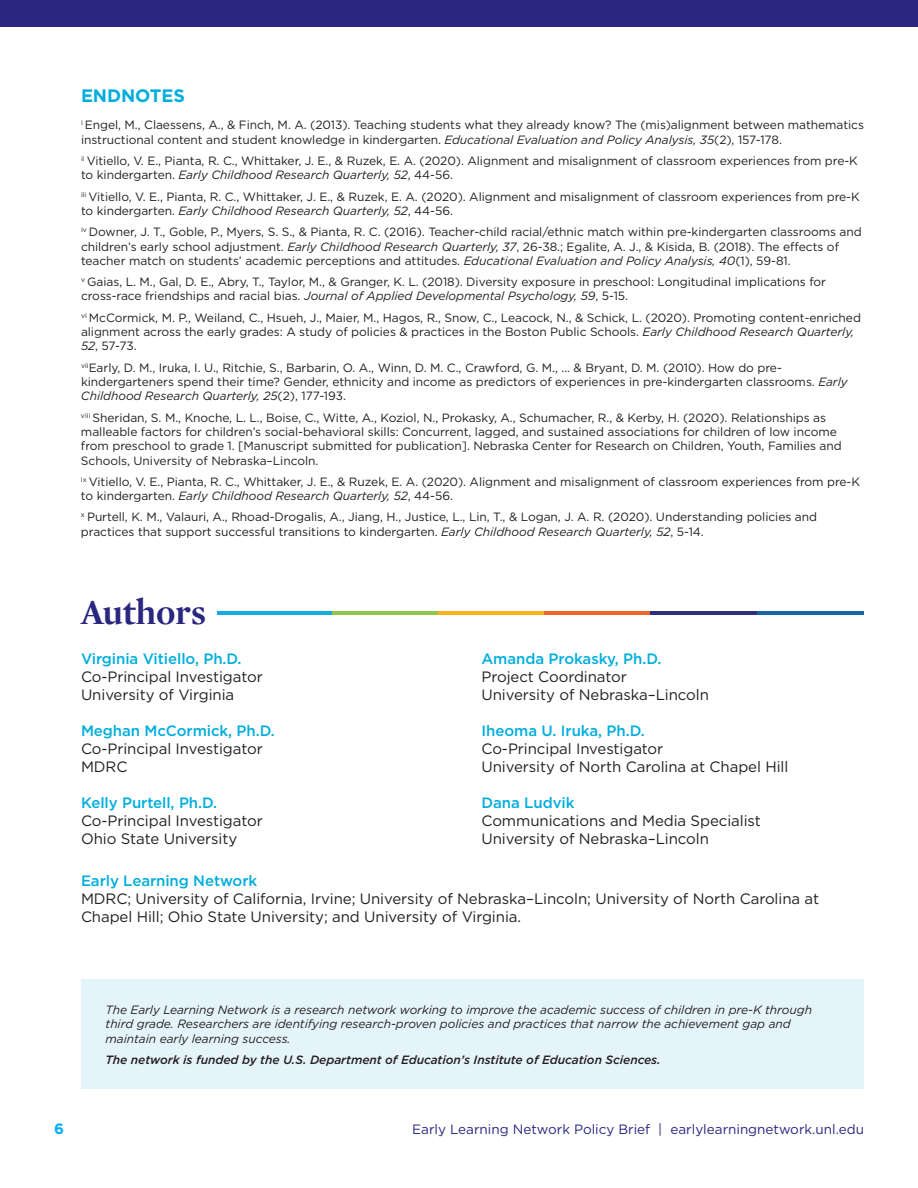
<style>
.page{position:relative;width:918px;height:1188px;background:#fff}
.page>*{position:absolute;margin:0;border:0;box-sizing:border-box;transform-origin:0 0}
.t1{font:700 36px "Mercury Display";color:#292780}
.t2{font:700 18px "Gotham";letter-spacing:-.005em;color:#00aedd}
.t3{font:15px/18px "Gotham";letter-spacing:-.005em;color:#231f20}
.t4{font:500 15px "Gotham";letter-spacing:-.005em;color:#00aedd}
.t5{font:700 15px "Gotham";color:#00aeef}
.t6{font:13.5px "Gotham";color:#292780}
.t7{font:12px/14.4px "Gotham";letter-spacing:-.005em;color:#231f20}
.t8{font:italic 12px/14.4px "Gotham";letter-spacing:-.005em;color:#231f20}
.t9{font:italic 500 12px "Gotham";letter-spacing:-.005em;color:#231f20}
.s1{font-style:italic}
</style>
<div class="page">
<hr style="left:217px;top:611px;width:115px;height:4px;background:#13aedd">
<hr style="left:332px;top:611px;width:106px;height:4px;background:#8ec74a">
<hr style="left:438px;top:611px;width:107px;height:4px;background:#fab31a">
<hr style="left:545px;top:611px;width:106px;height:4px;background:#f16623">
<hr style="left:651px;top:611px;width:106px;height:4px;background:#2f2e7e">
<hr style="left:757px;top:611px;width:106px;height:4px;background:#1665a5">
<div style="left:0;top:0;width:918px;height:27px;background:#292780"></div>
<div style="left:81px;top:980px;width:782px;height:109px;background:#e4f4fa"></div>
<p class="t2" style="left:81px;top:83px;width:105px">ENDNOTES</p>
<p class="t7" style="left:81px;top:118px;width:785px"><sup>i</sup> Engel, M., Claessens, A., &amp; Finch, M. A. (2013). Teaching students what they already know? The (mis)alignment between mathematics instructional content and student knowledge in kindergarten. <span class="s1">Educational Evaluation and Policy Analysis, 35</span>(2), 157-178.</p>
<p class="t7" style="left:81px;top:153px;width:778px"><sup>ii</sup> Vitiello, V. E., Pianta, R. C., Whittaker, J. E., &amp; Ruzek, E. A. (2020). Alignment and misalignment of classroom experiences from pre-K to kindergarten. <span class="s1">Early Childhood Research Quarterly, 52</span>, 44-56.</p>
<p class="t7" style="left:81px;top:189px;width:780px"><sup>iii</sup> Vitiello, V. E., Pianta, R. C., Whittaker, J. E., &amp; Ruzek, E. A. (2020). Alignment and misalignment of classroom experiences from pre-K to kindergarten. <span class="s1">Early Childhood Research Quarterly, 52</span>, 44-56.</p>
<p class="t7" style="left:81px;top:224px;width:782px"><sup>iv</sup> Downer, J. T., Goble, P., Myers, S. S., &amp; Pianta, R. C. (2016). Teacher-child racial/ethnic match within pre-kindergarten classrooms and children’s early school adjustment. <span class="s1">Early Childhood Research Quarterly, 37</span>, 26-38.; Egalite, A. J., &amp; Kisida, B. (2018). The effects of teacher match on students’ academic perceptions and attitudes. <span class="s1">Educational Evaluation and Policy Analysis, 40</span>(1), 59-81.</p>
<p class="t7" style="left:81px;top:274px;width:747px"><sup>v</sup> Gaias, L. M., Gal, D. E., Abry, T., Taylor, M., &amp; Granger, K. L. (2018). Diversity exposure in preschool: Longitudinal implications for cross-race friendships and racial bias. <span class="s1">Journal of Applied Developmental Psychology, 59</span>, 5-15.</p>
<p class="t7" style="left:81px;top:310px;width:781px"><sup>vi</sup> McCormick, M. P., Weiland, C., Hsueh, J., Maier, M., Hagos, R., Snow, C., Leacock, N., &amp; Schick, L. (2020). Promoting content-enriched alignment across the early grades: A study of policies &amp; practices in the Boston Public Schools. <span class="s1">Early Childhood Research Quarterly,<br>52</span>, 57-73.</p>
<p class="t7" style="left:81px;top:360px;width:768px"><sup>vii</sup>Early, D. M., Iruka, I. U., Ritchie, S., Barbarin, O. A., Winn, D. M. C., Crawford, G. M., ... &amp; Bryant, D. M. (2010). How do pre&shy;kindergarteners spend their time? Gender, ethnicity and income as predictors of experiences in pre-kindergarten classrooms. <span class="s1">Early<br>Childhood Research Quarterly, 25</span>(2), 177-193.</p>
<p class="t7" style="left:81px;top:410px;width:762px"><sup>viii</sup> Sheridan, S. M., Knoche, L. L., Boise, C., Witte, A., Koziol, N., Prokasky, A., Schumacher, R., &amp; Kerby, H. (2020). Relationships as malleable factors for children’s social-behavioral skills: Concurrent, lagged, and sustained associations for children of low income from preschool to grade 1. [Manuscript submitted for publication]. Nebraska Center for Research on Children, Youth, Families and Schools, University of Nebraska–Lincoln.</p>
<p class="t7" style="left:81px;top:474px;width:781px"><sup>ix</sup> Vitiello, V. E., Pianta, R. C., Whittaker, J. E., &amp; Ruzek, E. A. (2020). Alignment and misalignment of classroom experiences from pre-K to kindergarten. <span class="s1">Early Childhood Research Quarterly, 52</span>, 44-56.</p>
<p class="t7" style="left:81px;top:510px;width:738px"><sup>x</sup> Purtell, K. M., Valauri, A., Rhoad-Drogalis, A., Jiang, H., Justice, L., Lin, T., &amp; Logan, J. A. R. (2020). Understanding policies and practices that support successful transitions to kindergarten. <span class="s1">Early Childhood Research Quarterly, 52</span>, 5-14.</p>
<p class="t1" style="left:81px;top:586px;width:126px">Authors</p>
<p class="t4" style="left:81px;top:649px;width:162px">Virginia Vitiello, Ph.D.</p>
<p class="t3" style="left:81px;top:668px;width:183px">Co-Principal Investigator</p>
<p class="t3" style="left:81px;top:686px;width:155px">University of Virginia</p>
<p class="t4" style="left:81px;top:721px;width:195px">Meghan McCormick, Ph.D.</p>
<p class="t3" style="left:81px;top:740px;width:183px">Co-Principal Investigator</p>
<p class="t3" style="left:81px;top:758px;width:48px">MDRC</p>
<p class="t4" style="left:81px;top:793px;width:138px">Kelly Purtell, Ph.D.</p>
<p class="t3" style="left:81px;top:812px;width:183px">Co-Principal Investigator</p>
<p class="t3" style="left:81px;top:830px;width:158px">Ohio State University</p>
<p class="t4" style="left:482px;top:649px;width:181px">Amanda Prokasky, Ph.D.</p>
<p class="t3" style="left:482px;top:668px;width:147px">Project Coordinator</p>
<p class="t3" style="left:482px;top:686px;width:229px">University of Nebraska–Lincoln</p>
<p class="t4" style="left:482px;top:721px;width:165px">Iheoma U. Iruka, Ph.D.</p>
<p class="t3" style="left:482px;top:740px;width:183px">Co-Principal Investigator</p>
<p class="t3" style="left:482px;top:758px;width:308px">University of North Carolina at Chapel Hill</p>
<p class="t4" style="left:482px;top:793px;width:94px">Dana Ludvik</p>
<p class="t3" style="left:482px;top:812px;width:281px">Communications and Media Specialist</p>
<p class="t3" style="left:482px;top:830px;width:229px">University of Nebraska–Lincoln</p>
<p class="t4" style="left:81px;top:871px;width:178px">Early Learning Network</p>
<p class="t3" style="left:81px;top:889px;width:740px">MDRC; University of California, Irvine; University of Nebraska–Lincoln; University of North Carolina at<br>Chapel Hill; Ohio State University; and University of Virginia.</p>
<p class="t8" style="left:106px;top:1002px;width:708px">The Early Learning Network is a research network working to improve the academic success of children in pre-K through third grade. Researchers are identifying research-proven policies and practices that narrow the achievement gap and maintain early learning success.</p>
<p class="t9" style="left:106px;top:1052px;width:557px">The network is funded by the U.S. Department of Education’s Institute of Education Sciences.</p>
<p class="t5" style="left:54px;top:1119px;width:11px">6</p>
<p class="t6" style="left:412px;top:1121px;width:453px">Early Learning Network Policy Brief | earlylearningnetwork.unl.edu</p>
</div>
